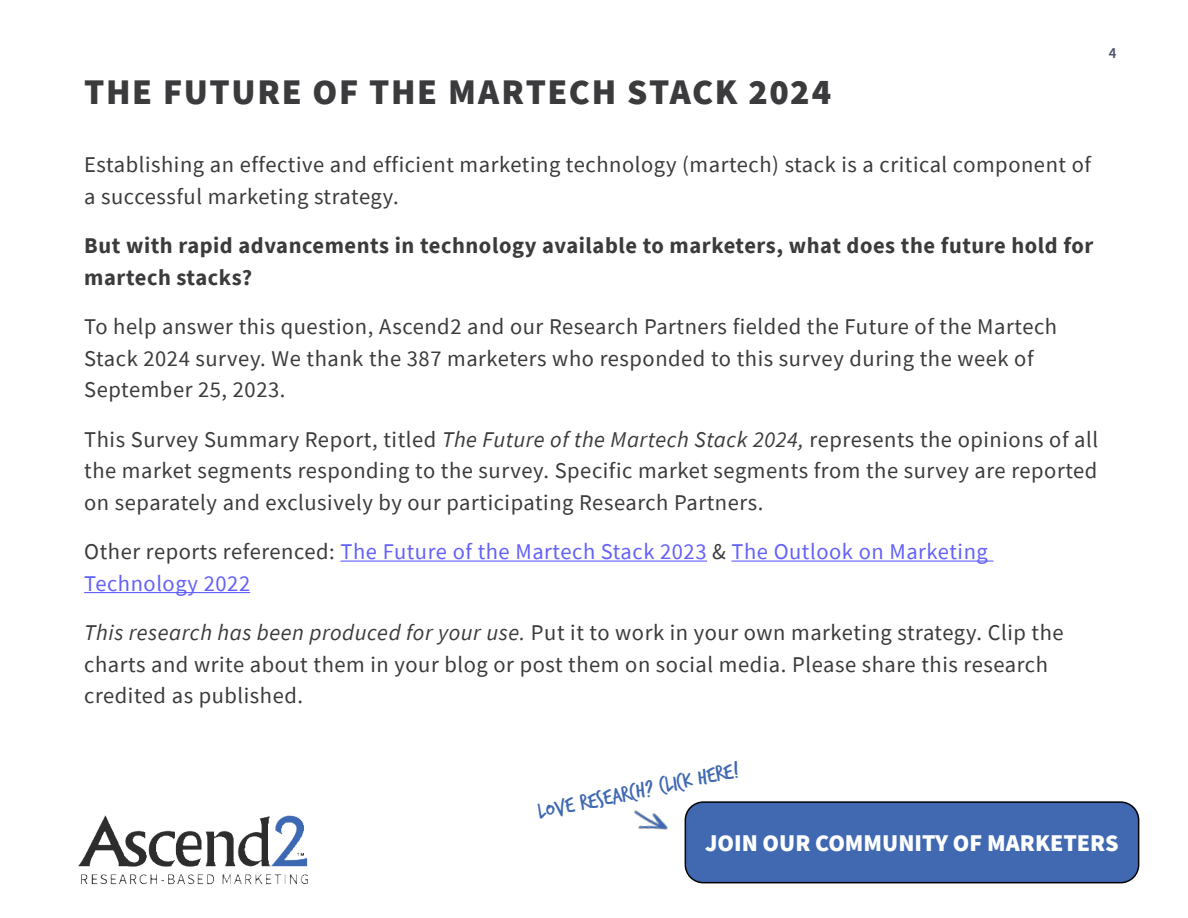
<style>
.page{position:relative;width:1188px;height:918px;background:#fff}
.page>*{position:absolute;margin:0;border:0;box-sizing:border-box;transform-origin:0 0}
.t1{font:900 36px "Source Sans Pro";letter-spacing:.045em;color:#3b3a3c}
.t2{font:900 24px "Source Sans Pro";color:#fff}
.t3{font:24px "Trash Hand";color:#4069b2}
.t4{font:22.5px/31.5px "Source Sans Pro";letter-spacing:.025em;color:#3b3a3c}
.t5{font:700 22.5px/31.5px "Source Sans Pro";letter-spacing:.025em;color:#3b3a3c}
.t6{font:22.5px/31.5px "Source Sans Pro";letter-spacing:.025em;color:#6361fa}
.t7{font:600 15px "Source Sans Pro";color:#475066}
.s1{font-style:italic}
.s2{color:#3b3a3c}
</style>
<div class="page">
<img style="left:79px;top:815px;width:229px;height:70px">
<hr style="left:340px;top:561px;width:367px;height:1px;background:#6361fa">
<hr style="left:731px;top:561px;width:262px;height:1px;background:#6361fa">
<hr style="left:84px;top:592px;width:166px;height:1px;background:#6361fa">
<img style="left:634px;top:810px;width:34px;height:20px">
<div style="left:685px;top:802px;width:454px;height:81px;background:#4069b2;border-radius:18px"></div>
<div style="left:685px;top:801px;width:454px;height:82px;border:2px solid #000;border-radius:18px"></div>
<h1 class="t1" style="left:84px;top:80px;width:748px">THE FUTURE OF THE MARTECH STACK 2024</h1>
<p class="t7" style="left:1109px;top:44px;width:9px">4</p>
<p class="t4" style="left:84px;top:151px;width:1008px">Establishing an effective and efficient marketing technology (martech) stack is a critical component of a successful marketing strategy.</p>
<p class="t5" style="left:84px;top:232px;width:1011px">But with rapid advancements in technology available to marketers, what does the future hold for martech stacks?</p>
<p class="t4" style="left:84px;top:313px;width:974px">To help answer this question, Ascend2 and our Research Partners fielded the Future of the Martech<br>Stack 2024 survey. We thank the 387 marketers who responded to this survey during the week of<br>September 25, 2023.</p>
<p class="t4" style="left:84px;top:425px;width:1015px;text-align:justify">This Survey Summary Report, titled <span class="s1">The Future of the Martech Stack 2024,</span> represents the opinions of all the market segments responding to the survey. Specific market segments from the survey are reported on separately and exclusively by our participating Research Partners.</p>
<p class="t6" style="left:84px;top:538px;width:905px"><span class="s2">Other reports referenced:</span> The Future of the Martech Stack 2023 <span class="s2">&amp;</span> The Outlook on Marketing<br>Technology 2022</p>
<p class="t4" style="left:84px;top:619px;width:981px"><span class="s1">This research has been produced for your use.</span> Put it to work in your own marketing strategy. Clip the charts and write about them in your blog or post them on social media. Please share this research credited as published.</p>
<p class="t3" style="left:536px;top:801px;width:207px;rotate:-12deg">Love research? Click here!</p>
<p class="t2" style="left:705px;top:829px;width:415px">JOIN OUR COMMUNITY OF MARKETERS</p>
</div>
